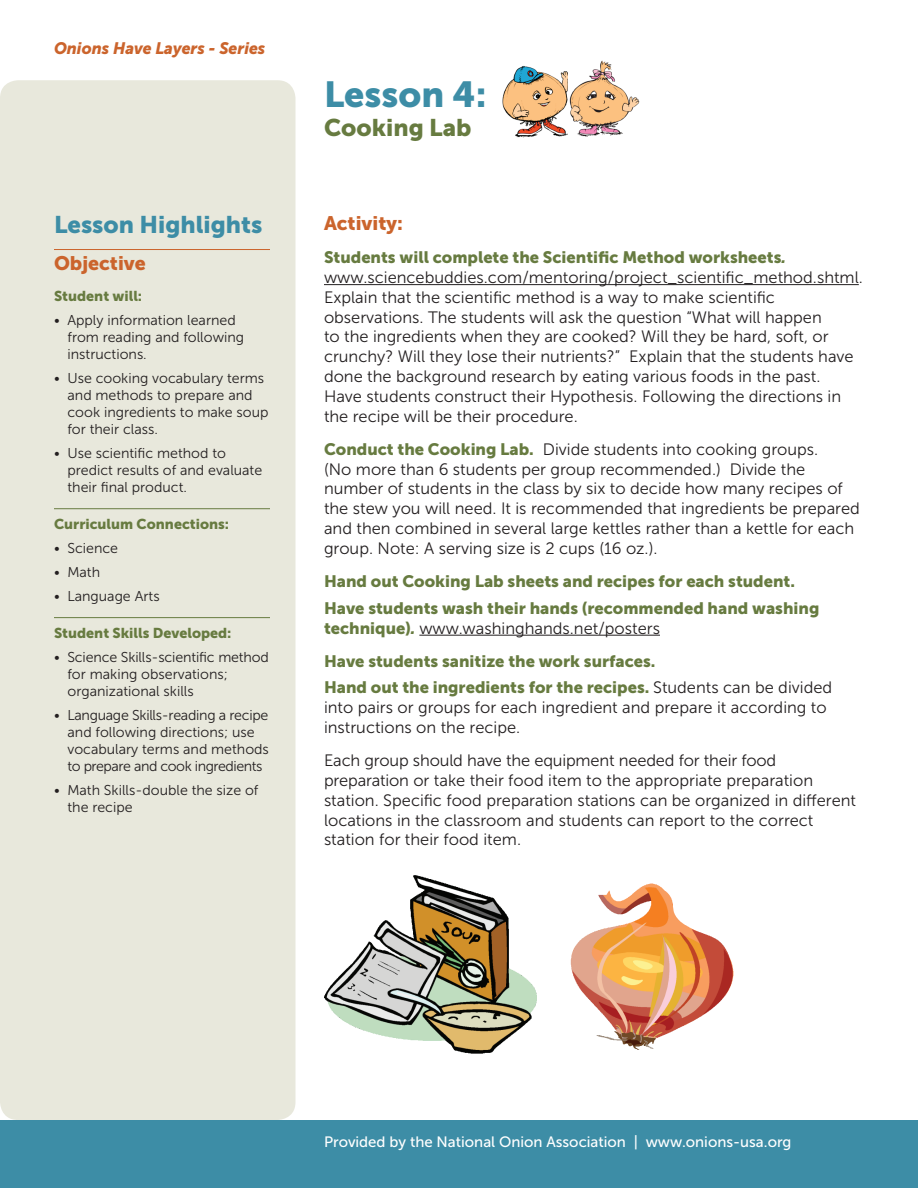
<style>
.page{position:relative;width:918px;height:1188px;background:#fff}
.page>*{position:absolute;margin:0;border:0;box-sizing:border-box;transform-origin:0 0}
.t1{font:36px "Museo Sans 900";color:#3d8da6}
.t2{font:24px "Museo Sans 900";color:#3d8da6}
.t3{font:24px "Museo Sans 900";color:#677b40}
.t4{font:19.5px "Museo Sans 900";color:#cb642c}
.t5{font:16.5px/19.8px "Museo Sans 300";color:#231f20}
.t6{font:16.5px/26.5px "Museo Sans 900";color:#677b40}
.t7{font:italic 16.5px "Museo Sans 900";color:#cb642c;scale:.96 1}
.t8{font:15px "Museo Sans 500";color:#fff}
.t9{font:14.25px/17.1px "Museo Sans 300";color:#231f20}
.t10{font:14.25px/17.1px "Museo Sans 300";letter-spacing:-.02em;color:#231f20}
.t11{font:14.25px "Museo Sans 900";color:#677b40}
.s1{font-style:italic}
.s2{font-family:"Museo Sans 900";color:#677b40}
.s3{font-family:"Museo Sans 900";font-style:italic;color:#677b40}
.s4{font-family:"Museo Sans 300";color:#231f20}
</style>
<div class="page">
<div style="left:0;top:1121px;width:918px;height:67px;background:#3d8da6"></div>
<div style="left:0;top:80px;width:295px;height:1040px;background:#e8e8dc;border-radius:18px"></div>
<img style="left:502px;top:66px;width:66px;height:72px">
<img style="left:569px;top:61px;width:70px;height:76px">
<hr style="left:324px;top:284px;width:535px;height:1px;background:#231f20">
<hr style="left:419px;top:635px;width:241px;height:1px;background:#231f20">
<hr style="left:54px;top:249px;width:216px;height:1px;background:#cb642c">
<hr style="left:54px;top:508px;width:216px;height:1px;background:#677b40">
<hr style="left:54px;top:617px;width:216px;height:1px;background:#677b40">
<img style="left:324px;top:876px;width:213px;height:177px">
<img style="left:570px;top:883px;width:163px;height:167px">
<p class="t7" style="left:54px;top:38px;width:222px">Onions Have Layers - Series</p>
<h2 class="t2" style="left:54px;top:211px;width:210px">Lesson Highlights</h2>
<p class="t4" style="left:54px;top:252px;width:93px">Objective</p>
<p class="t11" style="left:54px;top:288px;width:90px">Student will:</p>
<p class="t9" style="left:67px;top:311px;width:178px;text-indent:-13px">• Apply information learned from reading and following instructions.</p>
<p class="t9" style="left:67px;top:369px;width:203px;text-indent:-13px">• Use cooking vocabulary terms and methods to prepare and cook ingredients to make soup for their class.</p>
<p class="t9" style="left:67px;top:444px;width:196px;text-indent:-13px">• Use scientific method to predict results of and evaluate their final product.</p>
<p class="t11" style="left:54px;top:516px;width:177px">Curriculum Connections:</p>
<p class="t9" style="left:54px;top:540px;width:66px">• Science</p>
<p class="t9" style="left:54px;top:564px;width:48px">• Math</p>
<p class="t9" style="left:54px;top:588px;width:107px">• Language Arts</p>
<p class="t11" style="left:54px;top:625px;width:179px">Student Skills Developed:</p>
<p class="t9" style="left:67px;top:649px;width:203px;text-indent:-13px">• Science Skills-scientific method for making observations; organizational skills</p>
<p class="t10" style="left:67px;top:707px;width:203px;text-indent:-13px">• Language Skills-reading a recipe and following directions; use vocabulary terms and methods to prepare and cook ingredients</p>
<p class="t9" style="left:67px;top:782px;width:193px;text-indent:-13px">• Math Skills-double the size of the recipe</p>
<h1 class="t1" style="left:324px;top:74px;width:164px">Lesson 4:</h1>
<h2 class="t3" style="left:324px;top:114px;width:149px">Cooking Lab</h2>
<p class="t4" style="left:324px;top:212px;width:81px">Activity:</p>
<p class="t6" style="left:324px;top:244px;width:464px">Students will complete the Scientific Method worksheets<span class="s1">.</span></p>
<p class="t5" style="left:324px;top:268px;width:540px">www.sciencebuddies.com/mentoring/project_scientific_method.shtml.<br>Explain that the scientific method is a way to make scientific observations. The students will ask the question “What will happen<br>to the ingredients when they are cooked? Will they be hard, soft, or crunchy? Will they lose their nutrients?” Explain that the students have done the background research by eating various foods in the past.<br>Have students construct their Hypothesis. Following the directions in the recipe will be their procedure.</p>
<p class="t5" style="left:324px;top:439px;width:537px"><span class="s2">Conduct the Cooking Lab.</span> Divide students into cooking groups.<br>(No more than 6 students per group recommended.) Divide the number of students in the class by six to decide how many recipes of the stew you will need. It is recommended that ingredients be prepared and then combined in several large kettles rather than a kettle for each group. Note: A serving size is 2 cups (16 oz.).</p>
<p class="t6" style="left:324px;top:568px;width:497px">Hand out Cooking Lab sheets and recipes for each student.<br>Have students wash their hands (recommended hand washing</p>
<p class="t5" style="left:324px;top:618px;width:338px"><span class="s2">technique)</span><span class="s3">.</span> www.washinghands.net/posters</p>
<p class="t6" style="left:324px;top:648px;width:510px">Have students sanitize the work surfaces.<br>Hand out the ingredients for the recipes. <span class="s4">Students can be divided</span></p>
<p class="t5" style="left:324px;top:698px;width:504px">into pairs or groups for each ingredient and prepare it according to instructions on the recipe.</p>
<p class="t5" style="left:324px;top:751px;width:534px">Each group should have the equipment needed for their food preparation or take their food item to the appropriate preparation station. Specific food preparation stations can be organized in different locations in the classroom and students can report to the correct station for their food item.</p>
<p class="t8" style="left:324px;top:1134px;width:469px">Provided by the National Onion Association | www.onions-usa.org</p>
</div>
